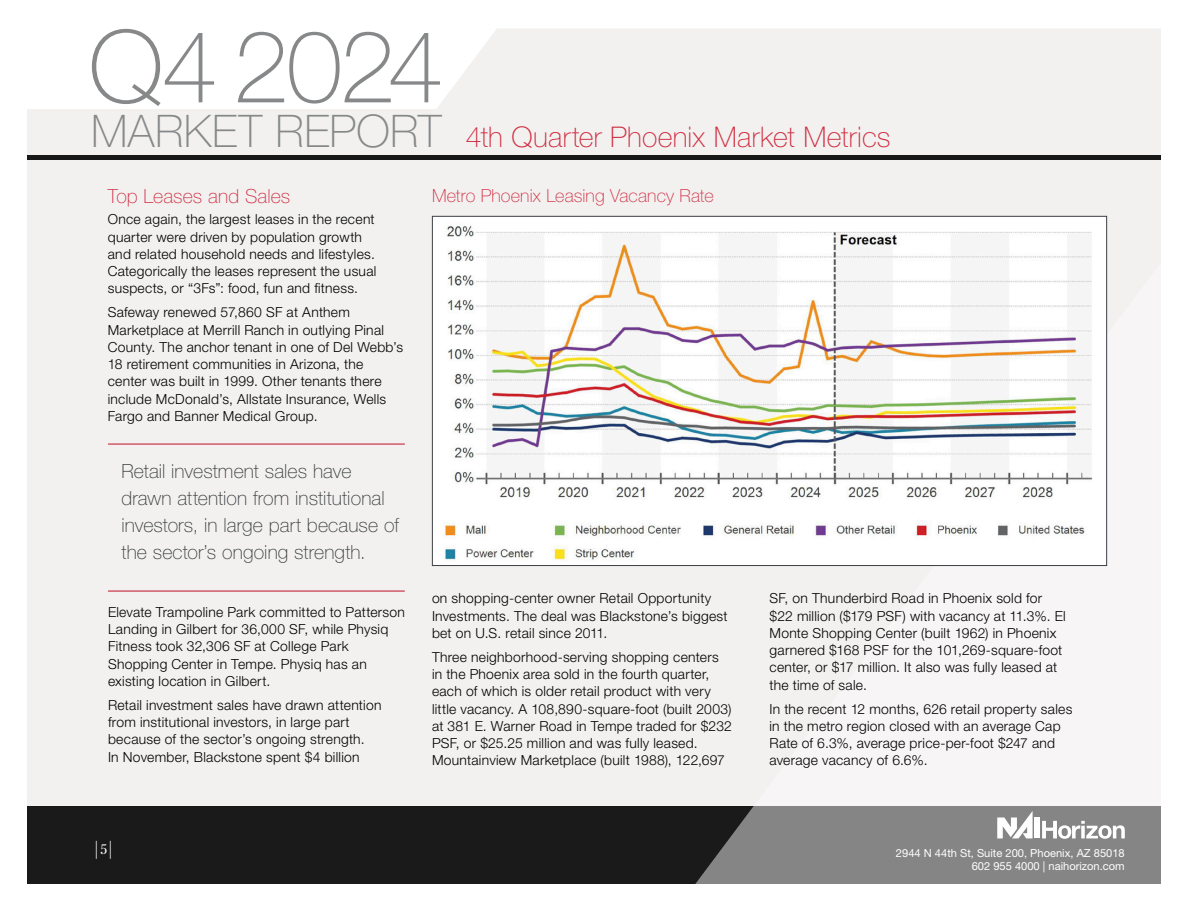
<style>
.page{position:relative;width:1188px;height:918px;background:#fff}
.page>*{position:absolute;margin:0;border:0;box-sizing:border-box;transform-origin:0 0}
.t1{font:100 100.5px "Helvetica Neue LT Std";letter-spacing:-.025em;color:#868889}
.t2{font:100 28.5px "Helvetica Neue LT Std";letter-spacing:.005em;color:#d02c40}
.Pull_Out_Text{font:100 19.5px/27px "Helvetica Neue LT Std";letter-spacing:.005em;color:#363a3b}
.Paragraph_Subheads{font:100 19.5px "Helvetica Neue LT Std";letter-spacing:.005em;color:#d02c40}
.Table_Subheads{font:100 18px "Helvetica Neue LT Std";letter-spacing:.005em;color:#d02c40}
.t3{font:100 18px "Helvetica Neue LT Std";color:#fff}
.Text{font:300 13.8px/17.2px "Helvetica Neue LT Std";letter-spacing:.02em;color:#000001}
.t4{font:11.1px/13.4px "Helvetica Neue LT Std";color:#fff;text-align:right}
.s1{font-size:45px;color:#868889}
.s2{font-family:"Centennial LT Std";font-weight:300;font-size:13.5px}
</style>
<div class="page">
<div style="left:437px;top:29px;width:724px;height:80px;background:#f2f1f0"></div>
<div style="left:27px;top:109px;width:1134px;height:698px;background:#f2f1f0"></div>
<div style="left:27px;top:807px;width:1134px;height:77px;background:#1a1a1a"></div>
<svg style="left:695px;top:262px;width:466px;height:622px"></svg>
<div style="left:1034px;top:818px;width:6px;height:20px;background:#fff"></div>
<svg style="left:997px;top:811px;width:36px;height:27px"></svg>
<svg style="left:1042px;top:821px;width:83px;height:18px"></svg>
<div style="left:27px;top:155px;width:1134px;height:5px;background:#181818"></div>
<img style="left:434px;top:218px;width:671px;height:346px">
<hr style="left:108px;top:444px;width:297px;height:1px;background:#d02c40">
<hr style="left:108px;top:591px;width:297px;height:1px;background:#d02c40">
<h1 class="t1" style="left:89px;top:9px;width:356px">Q4 2024</h1>
<h2 class="t2" style="left:91px;top:121px;width:801px"><span class="s1">MARKET REPORT</span> 4th Quarter Phoenix Market Metrics</h2>
<p class="Paragraph_Subheads" style="left:108px;top:185px;width:184px">Top Leases and Sales</p>
<p class="Text" style="left:108px;top:211px;width:270px">Once again, the largest leases in the recent quarter were driven by population growth and related household needs and lifestyles.<br>Categorically the leases represent the usual suspects, or “3Fs”: food, fun and fitness.</p>
<p class="Text" style="left:108px;top:304px;width:297px">Safeway renewed 57,860 SF at Anthem Marketplace at Merrill Ranch in outlying Pinal County. The anchor tenant in one of Del Webb’s 18 retirement communities in Arizona, the center was built in 1999. Other tenants there include McDonald’s, Allstate Insurance, Wells Fargo and Banner Medical Group.</p>
<p class="Pull_Out_Text" style="left:121px;top:458px;width:279px">Retail investment sales have drawn attention from institutional investors, in large part because of the sector’s ongoing strength.</p>
<p class="Text" style="left:108px;top:603px;width:299px">Elevate Trampoline Park committed to Patterson Landing in Gilbert for 36,000 SF, while Physiq Fitness took 32,306 SF at College Park Shopping Center in Tempe. Physiq has an existing location in Gilbert.</p>
<p class="Text" style="left:108px;top:696px;width:275px">Retail investment sales have drawn attention from institutional investors, in large part because of the sector’s ongoing strength.<br>In November, Blackstone spent $4 billion</p>
<p class="Table_Subheads" style="left:432px;top:185px;width:283px">Metro Phoenix Leasing Vacancy Rate</p>
<p class="Text" style="left:432px;top:590px;width:297px">on shopping-center owner Retail Opportunity<br>Investments. The deal was Blackstone’s biggest bet on U.S. retail since 2011.</p>
<p class="Text" style="left:432px;top:648px;width:301px">Three neighborhood-serving shopping centers in the Phoenix area sold in the fourth quarter, each of which is older retail product with very little vacancy. A 108,890-square-foot (built 2003) at 381 E. Warner Road in Tempe traded for $232<br>PSF, or $25.25 million and was fully leased.<br>Mountainview Marketplace (built 1988), 122,697</p>
<p class="Text" style="left:770px;top:590px;width:298px">SF, on Thunderbird Road in Phoenix sold for $22 million ($179 PSF) with vacancy at 11.3%. El Monte Shopping Center (built 1962) in Phoenix garnered $168 PSF for the 101,269-square-foot center, or $17 million. It also was fully leased at the time of sale.</p>
<p class="Text" style="left:770px;top:700px;width:304px">In the recent 12 months, 626 retail property sales in the metro region closed with an average Cap Rate of 6.3%, average price-per-foot $247 and average vacancy of 6.6%.</p>
<h3 class="t3" style="left:94px;top:838px;width:20px">|<span class="s2">5</span>|</h3>
<p class="t4" style="left:896px;top:846px;width:230px">2944 N 44th St, Suite 200, Phoenix, AZ 85018<br>602 955 4000 | naihorizon.com</p>
</div>
